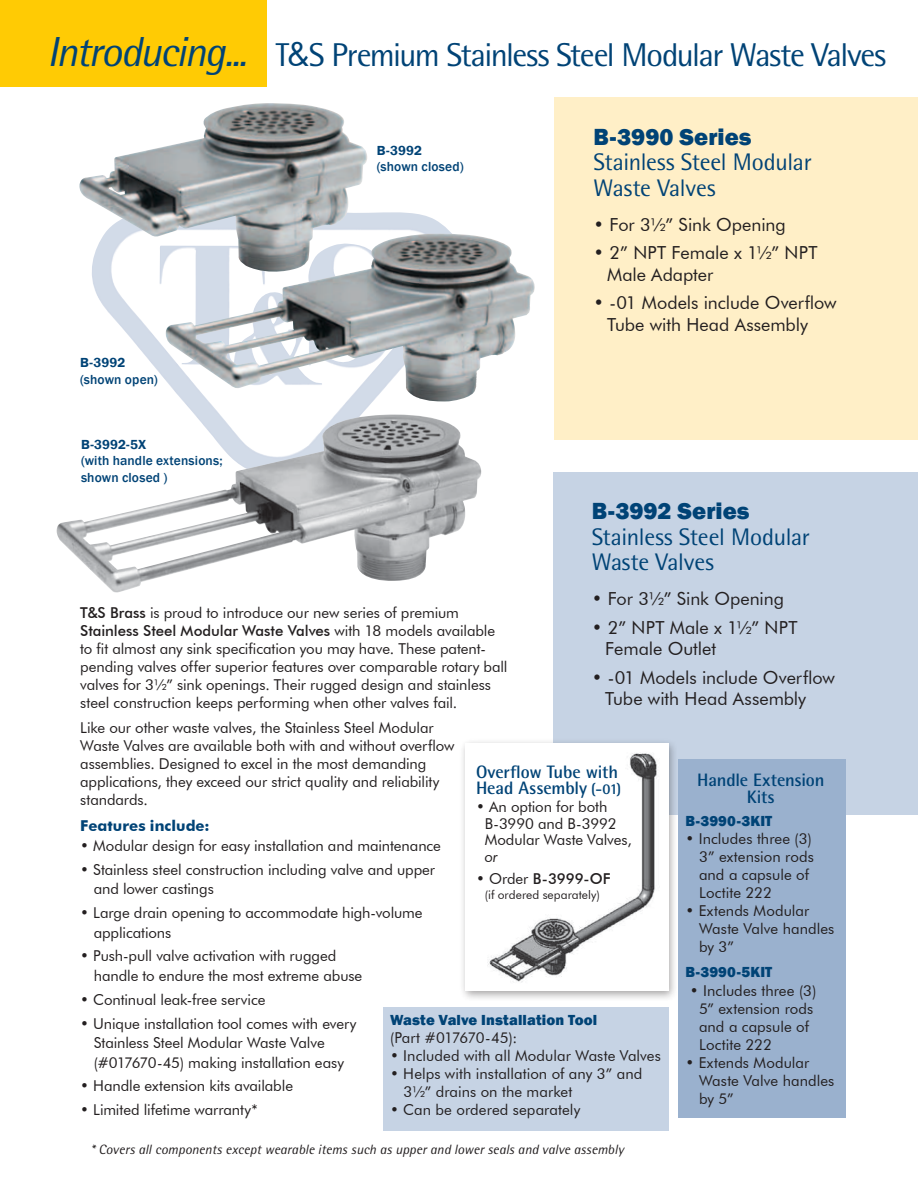
<style>
.page{position:relative;width:918px;height:1188px;background:#fff}
.page>*{position:absolute;margin:0;border:0;box-sizing:border-box;transform-origin:0 0}
.t1{font:33px "Rotis Semi Sans Std";letter-spacing:-.045em;color:#004376}
.t2{font:24px/25.5px "Rotis Semi Sans Std";letter-spacing:-.01em;color:#004376}
.t3{font:800 24px "Franklin Gothic";color:#004376}
.t4{font:18px/21.6px "Futura BT";color:#231f20}
.t5{font:700 18px/16.5px "Rotis Semi Sans Std";letter-spacing:-.01em;color:#004376;text-align:center}
.t6{font:15px/18px "Futura BT";letter-spacing:-.005em;color:#231f20}
.t7{font:800 15px "Franklin Gothic";letter-spacing:.01em;color:#004376}
.t8{font:15px "Futura BT";letter-spacing:-.03em;color:#231f20}
.t9{font:700 15px "Futura BT";color:#004376}
.t10{font:500 15px "Futura BT";letter-spacing:-.005em;color:#231f20}
.t11{font:italic 15px "Futura BT";color:#231f20}
.t12{font:italic 13.5px "Rotis Semi Sans Std";color:#231f20}
.t13{font:500 13.5px/16.2px "Franklin Gothic";letter-spacing:.01em;color:#004376}
.t14{font:600 13.5px "Franklin Gothic";letter-spacing:.005em;color:#004376}
.t15{font:12px "Futura BT";letter-spacing:.005em;color:#231f20}
.s1{font-style:italic;font-size:42px}
.s2{font-family:"Futura BT"}
.s3{font-weight:500}
.s4{font-size:15px}
.s5{font-weight:400}
</style>
<div class="page">
<div style="left:0;top:0;width:267px;height:86px;background:#ffcb04"></div>
<img style="left:92px;top:212px;width:360px;height:203px">
<div style="left:554px;top:472px;width:364px;height:342px;background:#c6d3e4"></div>
<div style="left:555px;top:97px;width:363px;height:343px;background:#ffefc7"></div>
<img style="left:79px;top:103px;width:289px;height:174px">
<div style="left:459px;top:738px;width:220px;height:264px;background:#231f20;opacity:.4"></div>
<img style="left:466px;top:743px;width:202px;height:248px">
<div style="left:383px;top:1007px;width:286px;height:124px;background:#c6d3e4"></div>
<div style="left:678px;top:760px;width:167px;height:358px;background:#9ab1ce"></div>
<img style="left:56px;top:415px;width:426px;height:178px">
<img style="left:165px;top:234px;width:370px;height:168px">
<h1 class="t1" style="left:47px;top:35px;width:841px"><span class="s1">Introducing...</span> T<span class="s2">&amp;</span>S Premium Stainless Steel Modular Waste Valves</h1>
<p class="t14" style="left:80px;top:355px;width:47px">B-3992</p>
<p class="t13" style="left:80px;top:371px;width:79px">(shown open)</p>
<p class="t14" style="left:81px;top:436px;width:67px">B-3992-5X</p>
<p class="t13" style="left:81px;top:453px;width:143px">(with handle extensions; shown closed )</p>
<p class="t14" style="left:377px;top:142px;width:47px">B-3992</p>
<p class="t13" style="left:377px;top:158px;width:88px">(shown closed)</p>
<h2 class="t3" style="left:594px;top:121px;width:160px">B-3990 Series</h2>
<h2 class="t2" style="left:594px;top:150px;width:220px">Stainless Steel Modular<br>Waste Valves</h2>
<p class="t4" style="left:594px;top:214px;width:194px">• For 3½” Sink Opening</p>
<p class="t4" style="left:607px;top:242px;width:212px;text-indent:-14px">• 2” NPT Female x 1½” NPT<br>Male Adapter</p>
<p class="t4" style="left:607px;top:292px;width:231px;text-indent:-14px">• -01 Models include Overflow<br>Tube with Head Assembly</p>
<h2 class="t3" style="left:592px;top:496px;width:159px">B-3992 Series</h2>
<h2 class="t2" style="left:592px;top:524px;width:220px">Stainless Steel Modular<br>Waste Valves</h2>
<p class="t4" style="left:592px;top:588px;width:194px">• For 3½” Sink Opening</p>
<p class="t4" style="left:605px;top:616px;width:194px;text-indent:-14px">• 2” NPT Male x 1½” NPT<br>Female Outlet</p>
<p class="t4" style="left:605px;top:666px;width:231px;text-indent:-14px">• -01 Models include Overflow<br>Tube with Head Assembly</p>
<p class="t6" style="left:80px;top:604px;width:429px"><span class="s3">T&amp;S Brass</span> is proud to introduce our new series of premium <span class="s3">Stainless Steel Modular Waste Valves</span> with 18 models available to fit almost any sink specification you may have. These patent&shy;pending valves offer superior features over comparable rotary ball valves for 3½” sink openings. Their rugged design and stainless steel construction keeps performing when other valves fail.</p>
<p class="t6" style="left:80px;top:719px;width:376px">Like our other waste valves, the Stainless Steel Modular Waste Valves are available both with and without overflow assemblies. Designed to excel in the most demanding applications, they exceed our strict quality and reliability standards.</p>
<p class="t9" style="left:80px;top:817px;width:131px">Features include:</p>
<p class="t6" style="left:80px;top:836px;width:362px">• Modular design for easy installation and maintenance</p>
<p class="t6" style="left:94px;top:860px;width:343px;line-height:19.5px;text-indent:-13px">• Stainless steel construction including valve and upper and lower castings</p>
<p class="t6" style="left:94px;top:903px;width:330px;line-height:19.5px;text-indent:-14px">• Large drain opening to accommodate high-volume applications</p>
<p class="t6" style="left:94px;top:946px;width:270px;line-height:19.5px;text-indent:-14px">• Push-pull valve activation with rugged handle to endure the most extreme abuse</p>
<p class="t6" style="left:80px;top:990px;width:187px">• Continual leak-free service</p>
<p class="t6" style="left:94px;top:1013px;width:264px;line-height:19.5px;text-indent:-14px">• Unique installation tool comes with every<br>Stainless Steel Modular Waste Valve (#017670-45) making installation easy</p>
<p class="t6" style="left:80px;top:1077px;width:214px">• Handle extension kits available</p>
<p class="t6" style="left:80px;top:1101px;width:179px">• Limited lifetime warranty*</p>
<p class="t5" style="left:476px;top:763px;width:147px;text-align:left">Overflow Tube with<br>Head Assembly <span class="s4">(-01)</span></p>
<p class="t6" style="left:485px;top:799px;width:149px;line-height:16.5px;text-indent:-9px">• An option for both<br>B-3990 and B-3992<br>Modular Waste Valves,</p>
<p class="t11" style="left:485px;top:847px;width:15px">or</p>
<p class="t10" style="left:476px;top:869px;width:136px"><span class="s5">• Order</span> B-3999-OF</p>
<p class="t15" style="left:485px;top:887px;width:117px">(if ordered separately)</p>
<p class="t5" style="left:697px;top:772px;width:129px">Handle Extension<br>Kits</p>
<p class="t7" style="left:686px;top:811px;width:88px">B-3990-3KIT</p>
<p class="t6" style="left:699px;top:830px;width:116px;text-indent:-14px">• Includes three (3)<br>3” extension rods and a capsule of<br>Loctite 222</p>
<p class="t6" style="left:699px;top:902px;width:137px;text-indent:-14px">• Extends Modular<br>Waste Valve handles by 3”</p>
<p class="t7" style="left:686px;top:962px;width:88px">B-3990-5KIT</p>
<p class="t6" style="left:699px;top:982px;width:119px;text-indent:-9px">• Includes three (3)<br>5” extension rods and a capsule of<br>Loctite 222</p>
<p class="t6" style="left:699px;top:1054px;width:137px;text-indent:-14px">• Extends Modular<br>Waste Valve handles by 5”</p>
<p class="t7" style="left:390px;top:1010px;width:209px">Waste Valve Installation Tool</p>
<p class="t8" style="left:390px;top:1028px;width:129px">(Part #017670-45):</p>
<p class="t6" style="left:390px;top:1046px;width:272px">• Included with all Modular Waste Valves</p>
<p class="t6" style="left:404px;top:1064px;width:240px;text-indent:-14px">• Helps with installation of any 3” and<br>3½” drains on the market</p>
<p class="t6" style="left:390px;top:1100px;width:192px">• Can be ordered separately</p>
<p class="t12" style="left:91px;top:1142px;width:535px">* Covers all components except wearable items such as upper and lower seals and valve assembly</p>
</div>
